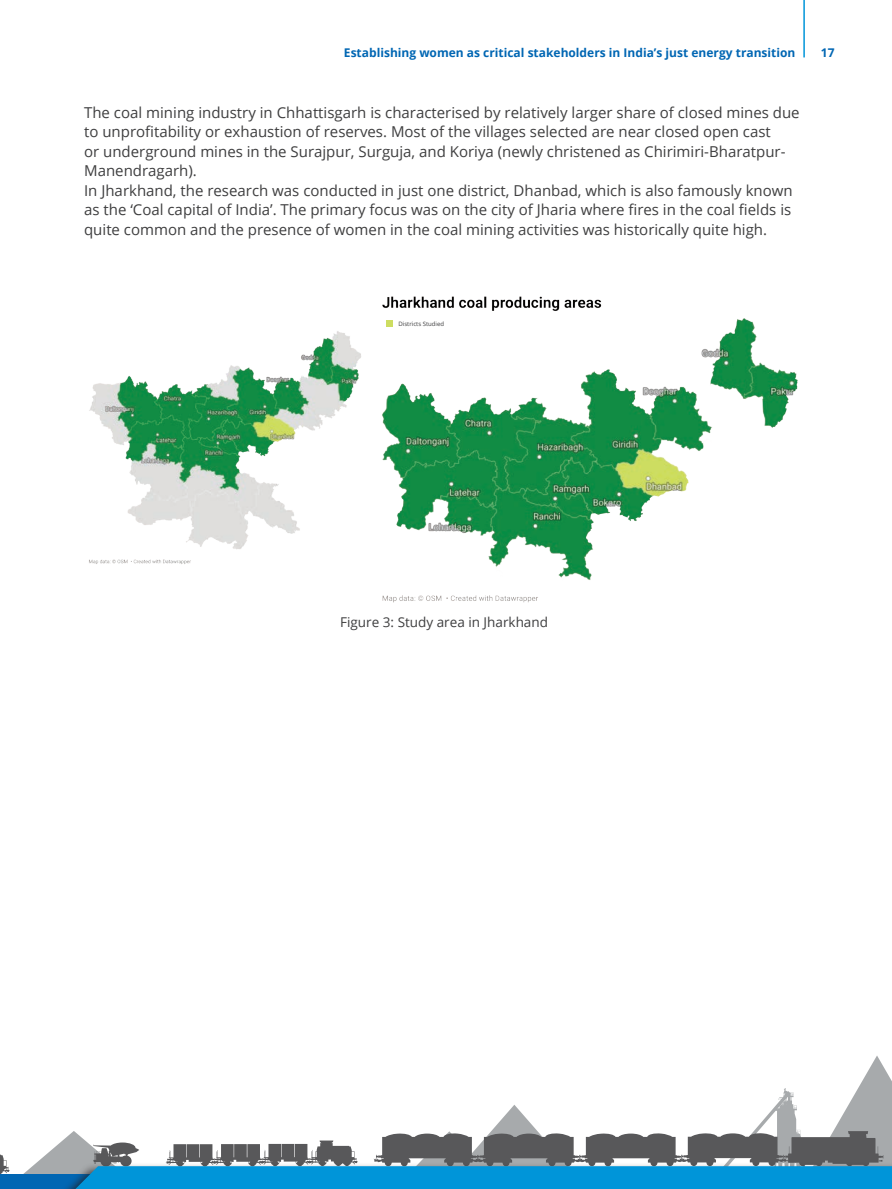
<style>
.page{position:relative;width:892px;height:1189px;background:#fff}
.page>*{position:absolute;margin:0;border:0;box-sizing:border-box;transform-origin:0 0}
.t1{font:15px/19.5px "Open Sans";color:#3e3e3f}
.t2{font:13.5px "Open Sans";color:#3e3e3f}
.t3{font:700 12px "Open Sans";color:#0166b3}
.t4{font:6px "Open Sans";color:#3e3e3f}
</style>
<div class="page">
<svg style="left:0;top:1154px;width:10px;height:20px"></svg>
<hr style="left:803px;top:0;width:1px;height:57px;background:#0095d9">
<img style="left:89px;top:331px;width:272px;height:233px">
<img style="left:382px;top:296px;width:416px;height:307px">
<div style="left:386px;top:320px;width:7px;height:6px;background:#cddd61"></div>
<svg style="left:17px;top:1056px;width:875px;height:133px"></svg>
<p class="t3" style="left:344px;top:45px;width:453px">Establishing women as critical stakeholders in India’s just energy transition</p>
<p class="t3" style="left:820px;top:45px;width:15px">17</p>
<p class="t1" style="left:84px;top:102px;width:717px">The coal mining industry in Chhattisgarh is characterised by relatively larger share of closed mines due to unprofitability or exhaustion of reserves. Most of the villages selected are near closed open cast<br>or underground mines in the Surajpur, Surguja, and Koriya (newly christened as Chirimiri-Bharatpur-Manendragarh).<br>In Jharkhand, the research was conducted in just one district, Dhanbad, which is also famously known as the ‘Coal capital of India’. The primary focus was on the city of Jharia where fires in the coal fields is quite common and the presence of women in the coal mining activities was historically quite high.</p>
<p class="t4" style="left:398px;top:319px;width:47px">Districts Studied</p>
<p class="t2" style="left:340px;top:613px;width:209px">Figure 3: Study area in Jharkhand</p>
</div>
